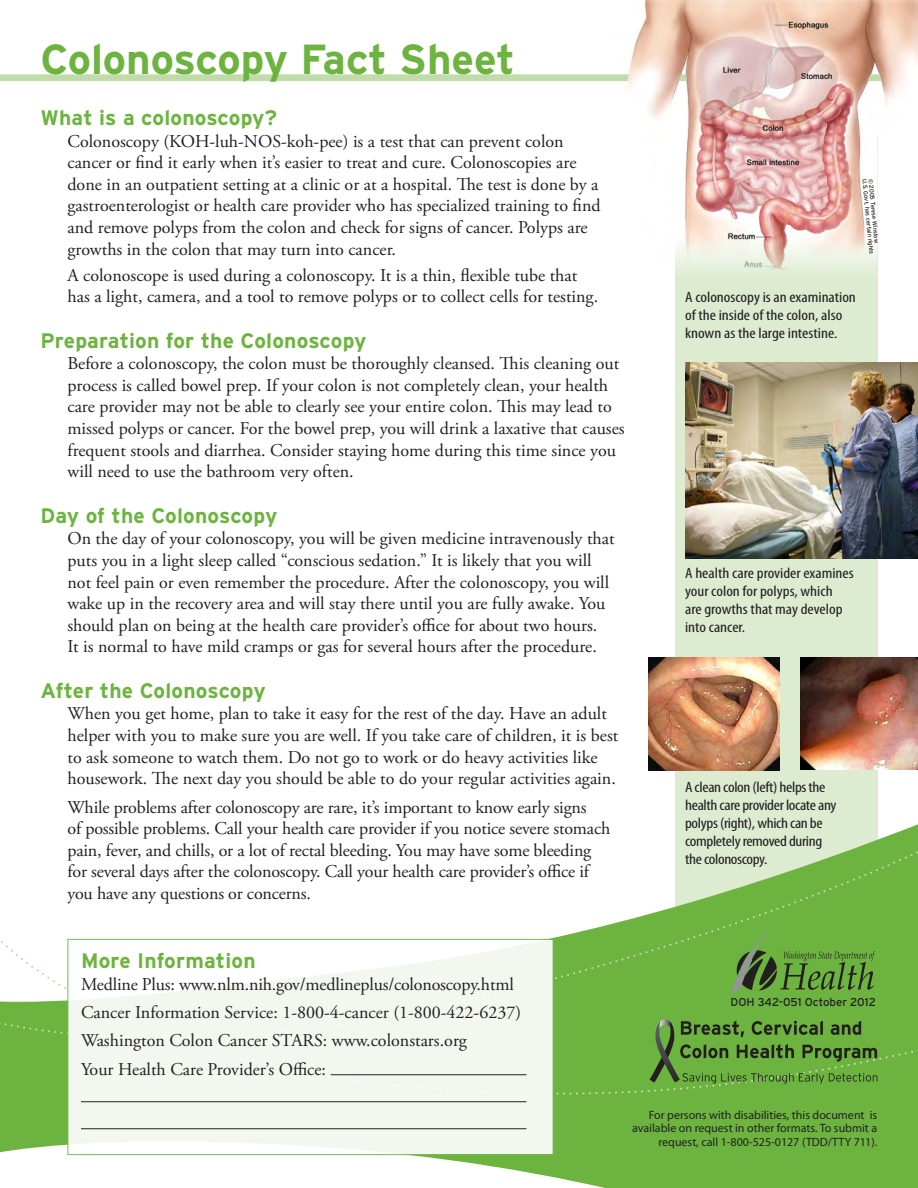
<style>
.page{position:relative;width:918px;height:1188px;background:#fff}
.page>*{position:absolute;margin:0;border:0;box-sizing:border-box;transform-origin:0 0}
.t1{font:700 42px "Interstate";color:#6cb43f}
.SubHead{font:700 21px "Interstate";letter-spacing:.01em;color:#6cb43f}
.Body{font:18px/21.6px "Adobe Garamond Pro";color:#231f20}
.t2{font:condensed 15px/18px "Myriad Pro";letter-spacing:-.005em;color:#231f20;scale:1.15 1}
.t3{font:12px/13.5px "Myriad Pro";color:#231f20;text-align:right}
.t4{font:11.4px "Interstate";color:#231f20}
.t5{font:6px "Interstate";color:#231f20}
</style>
<div class="page">
<div style="left:675px;top:134px;width:203px;height:803px;background:#ddebd1"></div>
<img style="left:625px;top:0;width:293px;height:237px">
<svg style="left:0;top:824px;width:918px;height:364px"></svg>
<svg style="left:289px;top:828px;width:629px;height:192px"></svg>
<svg style="left:0;top:916px;width:394px;height:171px"></svg>
<div style="left:554px;top:1020px;width:364px;height:85px;background:#6cb43f"></div>
<svg style="left:0;top:74px;width:629px;height:7px;background:#c4ddae"></svg>
<img style="left:685px;top:363px;width:233px;height:196px">
<img style="left:800px;top:657px;width:118px;height:113px">
<img style="left:648px;top:657px;width:132px;height:113px">
<svg style="left:679px;top:74px;width:8px;height:7px"></svg>
<svg style="left:867px;top:74px;width:14px;height:7px"></svg>
<svg style="left:68px;top:939px;width:486px;height:216px;fill:#f2f8ef"></svg>
<hr style="left:81px;top:1101px;width:445px;height:1px;background:#231f20">
<hr style="left:81px;top:1128px;width:445px;height:1px;background:#231f20">
<hr style="left:331px;top:1074px;width:195px;height:1px;background:#231f20">
<svg style="left:675px;top:237px;width:203px;height:33px;fill:#eff2e4"></svg>
<img style="left:657px;top:1019px;width:16px;height:2px">
<svg style="left:650px;top:1021px;width:228px;height:63px;background:#5d9539"></svg>
<svg style="left:732px;top:931px;width:143px;height:63px;background:#60993c"></svg>
<p class="t1" style="left:40px;top:36px;width:476px">Colonoscopy Fact Sheet</p>
<p class="SubHead" style="left:40px;top:106px;width:238px">What is a colonoscopy?</p>
<p class="Body" style="left:68px;top:131px;width:535px">Colonoscopy (KOH-luh-NOS-koh-pee) is a test that can prevent colon cancer or find it early when it’s easier to treat and cure. Colonoscopies are done in an outpatient setting at a clinic or at a hospital. The test is done by a gastroenterologist or health care provider who has specialized training to find and remove polyps from the colon and check for signs of cancer. Polyps are growths in the colon that may turn into cancer.</p>
<p class="Body" style="left:68px;top:265px;width:532px">A colonoscope is used during a colonoscopy. It is a thin, flexible tube that has a light, camera, and a tool to remove polyps or to collect cells for testing.</p>
<p class="SubHead" style="left:40px;top:329px;width:328px">Preparation for the Colonoscopy</p>
<p class="Body" style="left:68px;top:353px;width:559px">Before a colonoscopy, the colon must be thoroughly cleansed. This cleaning out process is called bowel prep. If your colon is not completely clean, your health care provider may not be able to clearly see your entire colon. This may lead to missed polyps or cancer. For the bowel prep, you will drink a laxative that causes frequent stools and diarrhea. Consider staying home during this time since you will need to use the bathroom very often.</p>
<p class="SubHead" style="left:40px;top:504px;width:238px">Day of the Colonoscopy</p>
<p class="Body" style="left:68px;top:528px;width:549px">On the day of your colonoscopy, you will be given medicine intravenously that puts you in a light sleep called “conscious sedation.” It is likely that you will not feel pain or even remember the procedure. After the colonoscopy, you will wake up in the recovery area and will stay there until you are fully awake. You should plan on being at the health care provider’s office for about two hours.<br>It is normal to have mild cramps or gas for several hours after the procedure.</p>
<p class="SubHead" style="left:40px;top:679px;width:227px">After the Colonoscopy</p>
<p class="Body" style="left:68px;top:704px;width:552px">When you get home, plan to take it easy for the rest of the day. Have an adult helper with you to make sure you are well. If you take care of children, it is best to ask someone to watch them. Do not go to work or do heavy activities like housework. The next day you should be able to do your regular activities again.</p>
<p class="Body" style="left:68px;top:797px;width:544px">While problems after colonoscopy are rare, it’s important to know early signs<br>of possible problems. Call your health care provider if you notice severe stomach pain, fever, and chills, or a lot of rectal bleeding. You may have some bleeding for several days after the colonoscopy. Call your health care provider’s office if you have any questions or concerns.</p>
<p class="t5" style="left:874px;top:178px;width:66px;rotate:84deg">© 2005 Terese Winslow</p>
<p class="t5" style="left:868px;top:179px;width:77px;rotate:84deg">U.S. Govt. has certain rights</p>
<p class="t2" style="left:685px;top:288px;width:150px">A colonoscopy is an examination of the inside of the colon, also known as the large intestine.</p>
<p class="t2" style="left:685px;top:564px;width:148px">A health care provider examines your colon for polyps, which<br>are growths that may develop into cancer.</p>
<p class="t2" style="left:685px;top:778px;width:133px">A clean colon (left) helps the health care provider locate any polyps (right), which can be completely removed during the colonoscopy.</p>
<p class="SubHead" style="left:81px;top:949px;width:176px">More Information</p>
<p class="Body" style="left:81px;top:974px;width:434px">Medline Plus: www.nlm.nih.gov/medlineplus/colonoscopy.html</p>
<p class="Body" style="left:81px;top:1002px;width:442px">Cancer Information Service: 1-800-4-cancer (1-800-422-6237)</p>
<p class="Body" style="left:81px;top:1030px;width:388px">Washington Colon Cancer STARS: www.colonstars.org</p>
<p class="Body" style="left:81px;top:1059px;width:247px">Your Health Care Provider’s Office:</p>
<p class="t4" style="left:731px;top:995px;width:147px">DOH 342-051 October 2012</p>
<p class="t3" style="left:632px;top:1108px;width:247px">For persons with disabilities, this document is available on request in other formats. To submit a request, call 1-800-525-0127 (TDD/TTY 711).</p>
</div>
